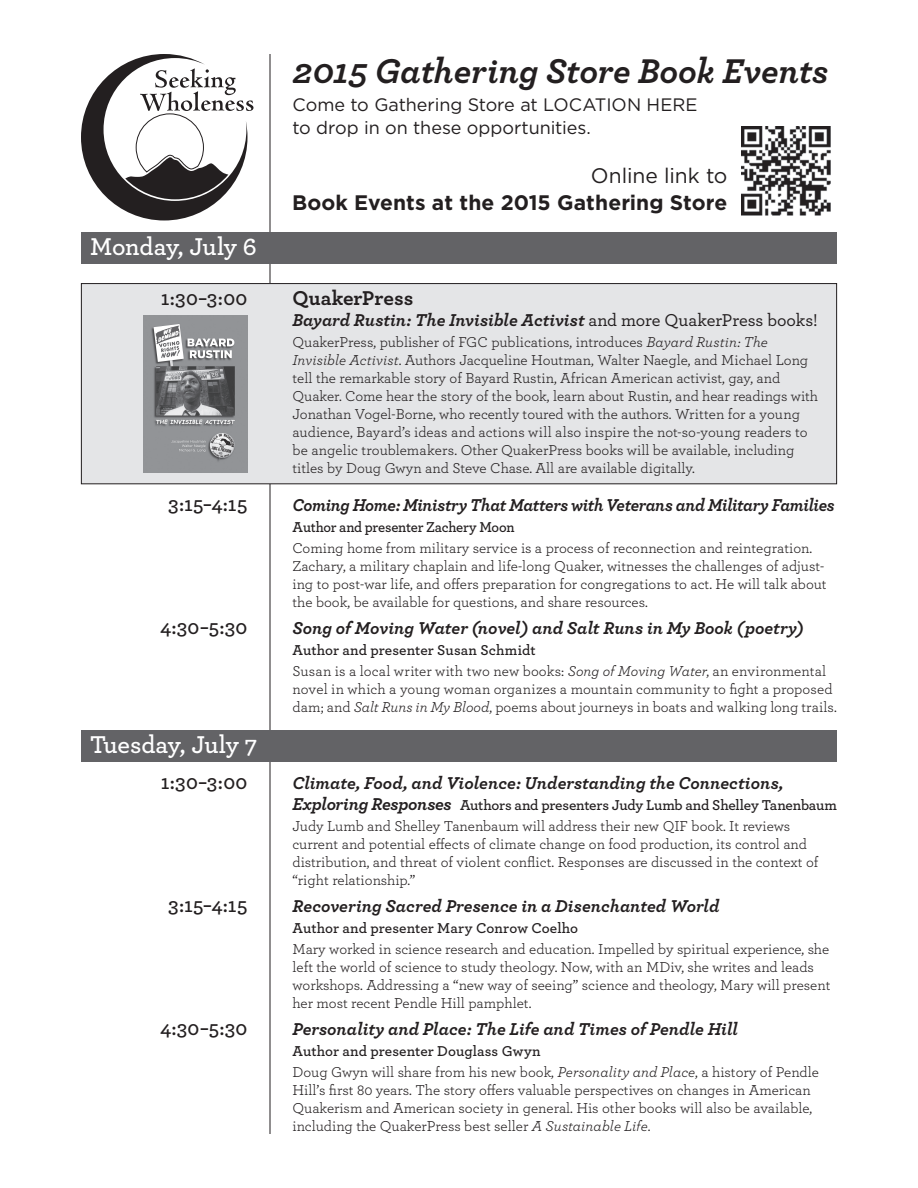
<style>
.page{position:relative;width:918px;height:1188px;background:#fff}
.page>*{position:absolute;margin:0;border:0;box-sizing:border-box;transform-origin:0 0}
.t1{font:italic 700 36px "Archer";color:#231f20}
.t2{font:600 25.5px "Archer";letter-spacing:-.01em;color:#fff}
.t3{font:600 21px "Archer";letter-spacing:.015em;color:#231f20}
.t4{font:700 21px "Gotham";color:#231f20}
.t5{font:21px "Gotham";letter-spacing:-.005em;color:#231f20}
.t6{font:700 21px "Archer";color:#231f20}
.t7{font:italic 700 18px "Archer";letter-spacing:-.005em;color:#231f20}
.t8{font:18px/22.5px "Gotham";letter-spacing:-.005em;color:#231f20}
.t9{font:italic 700 18px "Archer";letter-spacing:-.025em;color:#231f20;scale:.96 1}
.t10{font:15px/18px "Archer";color:#231f20}
.t11{font:600 15px "Archer";color:#231f20}
.s1{font-weight:500;font-style:normal}
.s2{font-style:italic}
.s3{font-weight:600}
.s4{font-weight:700;font-style:italic;font-size:18px}
</style>
<div class="page">
<hr style="left:270px;top:54px;width:1px;height:1080px;background:#231f20">
<div style="left:81px;top:232px;width:756px;height:32px;background:#636366"></div>
<div style="left:81px;top:284px;width:756px;height:200px;background:#e4e5e7"></div>
<div style="left:81px;top:283px;width:756px;height:201px;border:1px solid #231f20"></div>
<div style="left:81px;top:730px;width:756px;height:32px;background:#636366"></div>
<img style="left:741px;top:126px;width:90px;height:90px">
<svg style="left:81px;top:54px;width:173px;height:166px"></svg>
<img style="left:143px;top:316px;width:105px;height:156px">
<h1 class="t1" style="left:292px;top:42px;width:537px">2015 Gathering Store Book Events</h1>
<p class="t8" style="left:292px;top:93px;width:407px">Come to Gathering Store at LOCATION HERE to drop in on these opportunities.</p>
<h3 class="t5" style="left:591px;top:162px;width:138px">Online link to</h3>
<h3 class="t4" style="left:292px;top:189px;width:437px">Book Events at the 2015 Gathering Store</h3>
<h2 class="t2" style="left:90px;top:227px;width:168px">Monday, July 6</h2>
<h3 class="t3" style="left:161px;top:283px;width:88px">1:30–3:00</h3>
<h3 class="t6" style="left:292px;top:282px;width:122px">QuakerPress</h3>
<p class="t7" style="left:292px;top:306px;width:527px">Bayard Rustin: The Invisible Activist <span class="s1">and more QuakerPress books!</span></p>
<p class="t10" style="left:292px;top:333px;width:527px">QuakerPress, publisher of FGC publications, introduces <span class="s2">Bayard Rustin: The Invisible Activist</span>. Authors Jacqueline Houtman, Walter Naegle, and Michael Long tell the remarkable story of Bayard Rustin, African American activist, gay, and Quaker. Come hear the story of the book, learn about Rustin, and hear readings with Jonathan Vogel-Borne, who recently toured with the authors. Written for a young audience, Bayard’s ideas and actions will also inspire the not-so-young readers to be angelic troublemakers. Other QuakerPress books will be available, including titles by Doug Gwyn and Steve Chase. All are available digitally.</p>
<h3 class="t3" style="left:168px;top:488px;width:81px">3:15–4:15</h3>
<p class="t9" style="left:292px;top:491px;width:566px">Coming Home: Ministry That Matters with Veterans and Military Families</p>
<p class="t11" style="left:292px;top:516px;width:224px">Author and presenter Zachery Moon</p>
<p class="t10" style="left:292px;top:538px;width:536px">Coming home from military service is a process of reconnection and reintegration.<br>Zachary, a military chaplain and life-long Quaker, witnesses the challenges of adjust&shy;ing to post-war life, and offers preparation for congregations to act. He will talk about the book, be available for questions, and share resources.</p>
<h3 class="t3" style="left:160px;top:611px;width:89px">4:30–5:30</h3>
<p class="t7" style="left:292px;top:614px;width:513px">Song of Moving Water (novel) and Salt Runs in My Book (poetry)</p>
<p class="t10" style="left:292px;top:639px;width:535px;line-height:21px"><span class="s3">Author and presenter Susan Schmidt<br></span>Susan is a local writer with two new books: <span class="s2">Song of Moving Water</span>, an environmental</p>
<p class="t10" style="left:292px;top:679px;width:546px">novel in which a young woman organizes a mountain community to fight a proposed dam; and <span class="s2">Salt Runs in My Blood</span>, poems about journeys in boats and walking long trails.</p>
<h2 class="t2" style="left:90px;top:725px;width:169px">Tuesday, July 7</h2>
<h3 class="t3" style="left:161px;top:766px;width:88px">1:30–3:00</h3>
<p class="t7" style="left:292px;top:768px;width:493px">Climate, Food, and Violence: Understanding the Connections,</p>
<p class="t10" style="left:292px;top:794px;width:546px;line-height:21px"><span class="s4">Exploring Responses</span> <span class="s3">Authors and presenters Judy Lumb and Shelley Tanenbaum<br></span>Judy Lumb and Shelley Tanenbaum will address their new QIF book. It reviews</p>
<p class="t10" style="left:293px;top:834px;width:528px">current and potential effects of climate change on food production, its control and distribution, and threat of violent conflict. Responses are discussed in the context of “right relationship.”</p>
<h3 class="t3" style="left:168px;top:889px;width:81px">3:15–4:15</h3>
<p class="t7" style="left:292px;top:891px;width:429px">Recovering Sacred Presence in a Disenchanted World</p>
<p class="t11" style="left:292px;top:916px;width:287px">Author and presenter Mary Conrow Coelho</p>
<p class="t10" style="left:292px;top:939px;width:539px">Mary worked in science research and education. Impelled by spiritual experience, she left the world of science to study theology. Now, with an MDiv, she writes and leads workshops. Addressing a “new way of seeing” science and theology, Mary will present her most recent Pendle Hill pamphlet.</p>
<h3 class="t3" style="left:160px;top:1012px;width:89px">4:30–5:30</h3>
<p class="t7" style="left:292px;top:1014px;width:447px">Personality and Place: The Life and Times of Pendle Hill</p>
<p class="t10" style="left:292px;top:1040px;width:528px;line-height:21px"><span class="s3">Author and presenter Douglass Gwyn<br></span>Doug Gwyn will share from his new book, <span class="s2">Personality and Place</span>, a history of Pendle</p>
<p class="t10" style="left:292px;top:1080px;width:521px;text-align:justify">Hill’s first 80 years. The story offers valuable perspectives on changes in American Quakerism and American society in general. His other books will also be available, including the QuakerPress best seller <span class="s2">A Sustainable Life</span>.</p>
</div>
